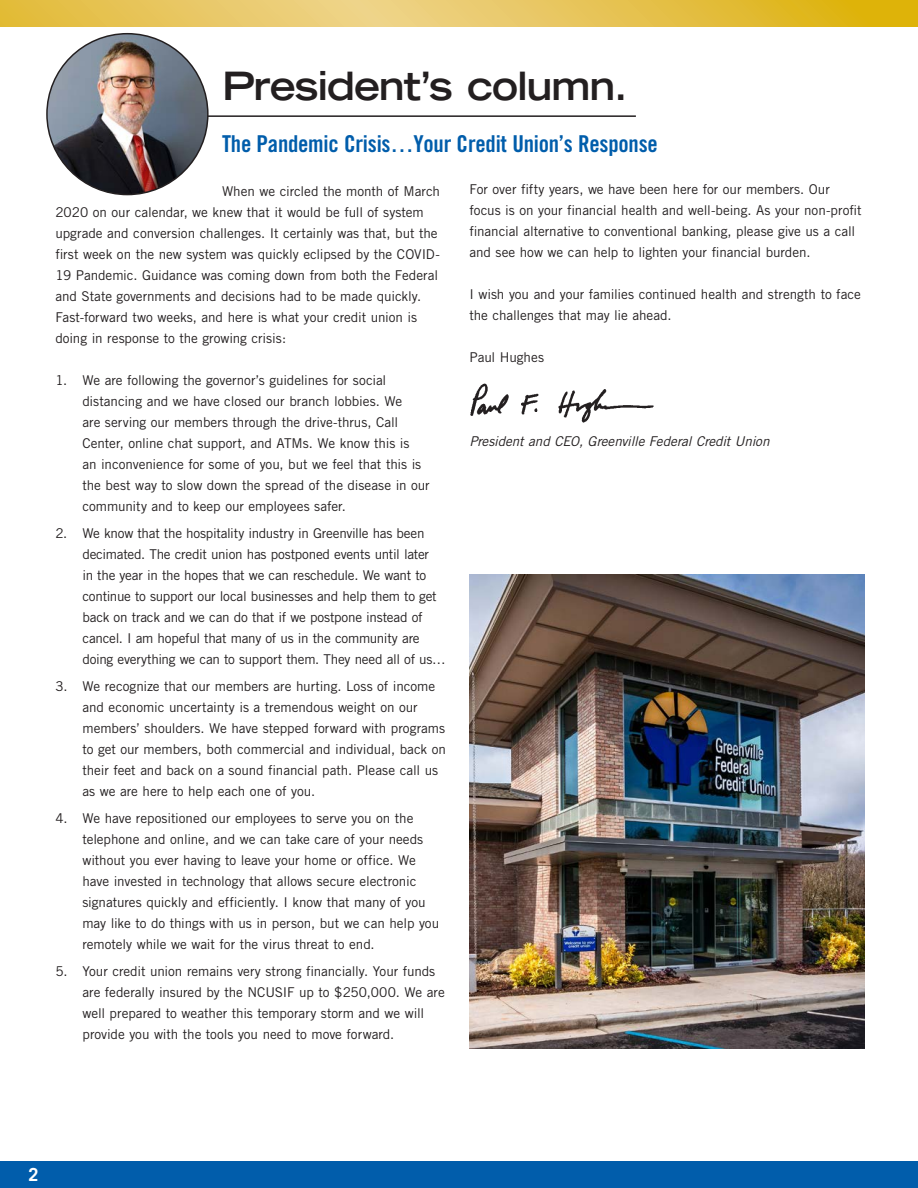
<style>
.page{position:relative;width:918px;height:1188px;background:#fff}
.page>*{position:absolute;margin:0;border:0;box-sizing:border-box;transform-origin:0 0}
.Headline{font:700 expanded 39px "Trade Gothic LH";letter-spacing:-.03em;color:#231f20}
.Subhead{font:23.25px "Trade Gothic Bold Cond Twenty";letter-spacing:-.01em;color:#015dab}
.t1{font:700 18px "Trade Gothic";color:#fff}
.Copy{font:13.5px/21px "Trade Gothic";letter-spacing:-.005em;color:#231f20}
.Copy-2{font:italic 13.5px "Trade Gothic";letter-spacing:-.015em;color:#231f20}
</style>
<div class="page">
<hr style="left:119px;top:115px;width:517px;height:2px;background:#231f20">
<img style="left:47px;top:34px;width:161px;height:161px;border-radius:80px">
<img style="left:470px;top:383px;width:184px;height:40px">
<img style="left:470px;top:574px;width:394px;height:475px">
<div style="left:0;top:1161px;width:918px;height:27px;background:#015dab"></div>
<svg style="left:0;top:0;width:918px;height:27px;background:#e6c352"></svg>
<p class="Headline" style="left:222px;top:60px;width:407px">President’s column.</p>
<p class="Subhead" style="left:222px;top:130px;width:437px">The Pandemic Crisis…Your Credit Union’s Response</p>
<p class="Copy" style="left:55px;top:180px;width:386px;text-indent:167px">When we circled the month of March 2020 on our calendar, we knew that it would be full of system upgrade and conversion challenges. It certainly was that, but the first week on the new system was quickly eclipsed by the COVID-19 Pandemic. Guidance was coming down from both the Federal and State governments and decisions had to be made quickly.<br>Fast-forward two weeks, and here is what your credit union is doing in response to the growing crisis:</p>
<p class="Copy" style="left:82px;top:369px;width:349px;text-indent:-27px">1. We are following the governor’s guidelines for social distancing and we have closed our branch lobbies. We<br>are serving our members through the drive-thrus, Call Center, online chat support, and ATMs. We know this is<br>an inconvenience for some of you, but we feel that this is the best way to slow down the spread of the disease in our community and to keep our employees safer.</p>
<p class="Copy" style="left:82px;top:522px;width:365px;text-indent:-27px">2. We know that the hospitality industry in Greenville has been decimated. The credit union has postponed events until later<br>in the year in the hopes that we can reschedule. We want to continue to support our local businesses and help them to get back on track and we can do that if we postpone instead of cancel. I am hopeful that many of us in the community are doing everything we can to support them. They need all of us…</p>
<p class="Copy" style="left:82px;top:675px;width:365px;text-indent:-27px">3. We recognize that our members are hurting. Loss of income and economic uncertainty is a tremendous weight on our members’ shoulders. We have stepped forward with programs to get our members, both commercial and individual, back on their feet and back on a sound financial path. Please call us as we are here to help each one of you.</p>
<p class="Copy" style="left:82px;top:807px;width:358px;text-indent:-27px">4. We have repositioned our employees to serve you on the telephone and online, and we can take care of your needs without you ever having to leave your home or office. We have invested in technology that allows secure electronic signatures quickly and efficiently. I know that many of you may like to do things with us in person, but we can help you remotely while we wait for the virus threat to end.</p>
<p class="Copy" style="left:82px;top:960px;width:364px;text-indent:-27px">5. Your credit union remains very strong financially. Your funds are federally insured by the NCUSIF up to $250,000. We are well prepared to weather this temporary storm and we will provide you with the tools you need to move forward.</p>
<p class="Copy" style="left:470px;top:179px;width:394px">For over fifty years, we have been here for our members. Our focus is on your financial health and well-being. As your non-profit financial alternative to conventional banking, please give us a call and see how we can help to lighten your financial burden.</p>
<p class="Copy" style="left:470px;top:284px;width:393px">I wish you and your families continued health and strength to face the challenges that may lie ahead.</p>
<p class="Copy" style="left:470px;top:347px;width:76px">Paul Hughes</p>
<p class="Copy-2" style="left:470px;top:433px;width:302px">President and CEO, Greenville Federal Credit Union</p>
<p class="t1" style="left:28px;top:1163px;width:12px">2</p>
</div>
